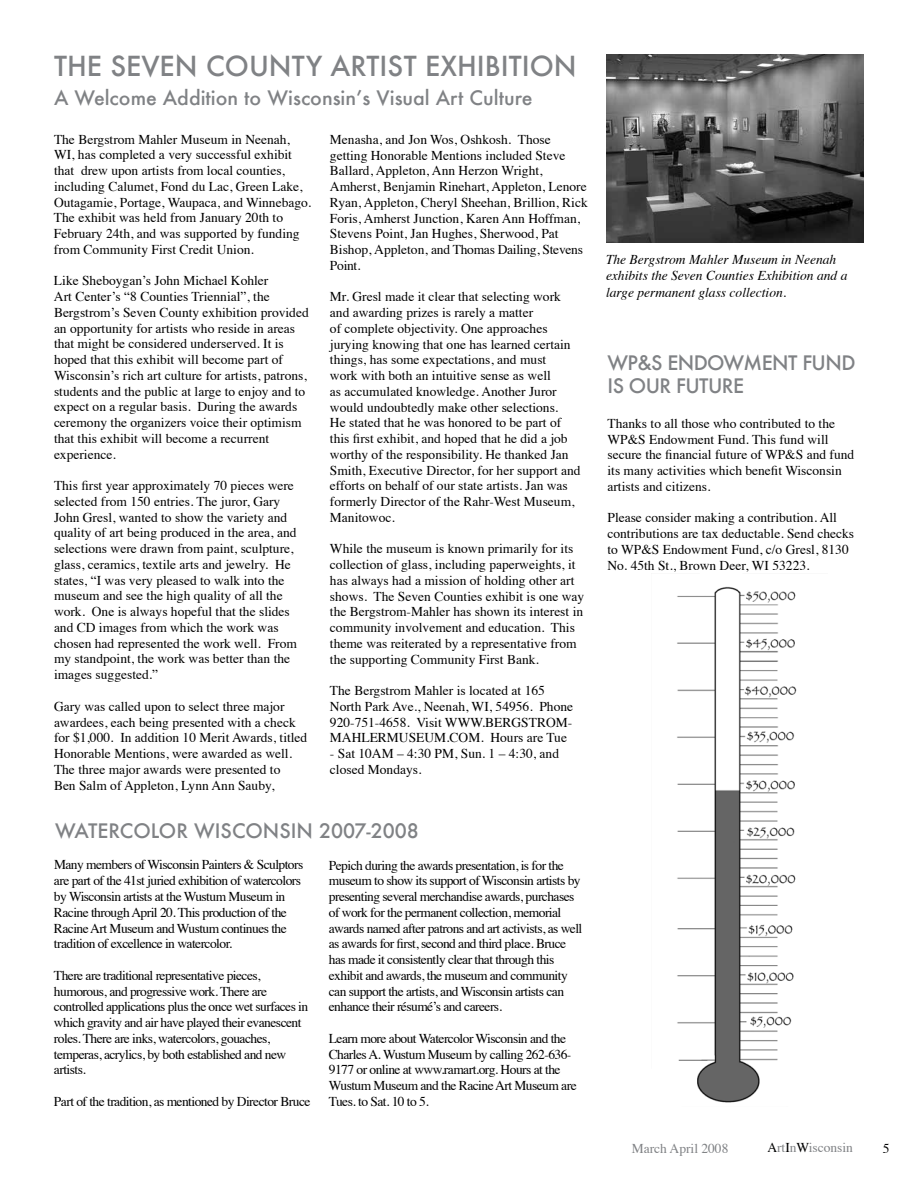
<style>
.page{position:relative;width:918px;height:1188px;background:#fff}
.page>*{position:absolute;margin:0;border:0;box-sizing:border-box;transform-origin:0 0}
.t1{font:500 27px "Futura";color:#808285}
.t2{font:500 19.5px "Futura";color:#808285}
.t3{font:500 19.5px/22.5px "Futura";letter-spacing:-.03em;color:#808285}
.t4{font:13.5px/15.8px "Times";color:#000}
.t5{font:13.5px/15.8px "Times";letter-spacing:-.04em;color:#000}
.t6{font:italic 13.5px/16.5px "Times";color:#000}
.t7{font:13.5px "Times";color:#808285}
.s1{color:#000}
</style>
<div class="page">
<img style="left:606px;top:54px;width:258px;height:189px">
<img style="left:677px;top:586px;width:120px;height:517px">
<h1 class="t1" style="left:54px;top:48px;width:17px">THE</h1>
<h1 class="t1" style="left:110px;top:48px;width:158px">SEVEN COUNTY</h1>
<h1 class="t1" style="left:331px;top:48px;width:16px">ARTIST</h1>
<h1 class="t1" style="left:425px;top:48px;width:45px">EXHIBITI</h1>
<h1 class="t1" style="left:530px;top:48px;width:44px">ON</h1>
<h2 class="t2" style="left:54px;top:84px;width:480px">A Welcome Addition to Wisconsin’s Visual Art Culture</h2>
<p class="t4" style="left:54px;top:130px;width:259px">The Bergstrom Mahler Museum in Neenah, WI, has completed a very successful exhibit that drew upon artists from local counties, including Calumet, Fond du Lac, Green Lake, Outagamie, Portage, Waupaca, and Winnebago.<br>The exhibit was held from January 20th to February 24th, and was supported by funding from Community First Credit Union.</p>
<p class="t4" style="left:54px;top:272px;width:256px">Like Sheboygan’s John Michael Kohler<br>Art Center’s “8 Counties Triennial”, the Bergstrom’s Seven County exhibition provided an opportunity for artists who reside in areas that might be considered underserved. It is hoped that this exhibit will become part of Wisconsin’s rich art culture for artists, patrons, students and the public at large to enjoy and to expect on a regular basis. During the awards ceremony the organizers voice their optimism that this exhibit will become a recurrent experience.</p>
<p class="t4" style="left:54px;top:477px;width:244px">This first year approximately 70 pieces were selected from 150 entries. The juror, Gary John Gresl, wanted to show the variety and quality of art being produced in the area, and selections were drawn from paint, sculpture, glass, ceramics, textile arts and jewelry. He states, “I was very pleased to walk into the museum and see the high quality of all the work. One is always hopeful that the slides and CD images from which the work was chosen had represented the work well. From my standpoint, the work was better than the images suggested.”</p>
<p class="t4" style="left:54px;top:697px;width:255px">Gary was called upon to select three major awardees, each being presented with a check for $1,000. In addition 10 Merit Awards, titled Honorable Mentions, were awarded as well.<br>The three major awards were presented to<br>Ben Salm of Appleton, Lynn Ann Sauby,</p>
<p class="t4" style="left:330px;top:130px;width:259px">Menasha, and Jon Wos, Oshkosh. Those getting Honorable Mentions included Steve Ballard, Appleton, Ann Herzon Wright, Amherst, Benjamin Rinehart, Appleton, Lenore Ryan, Appleton, Cheryl Sheehan, Brillion, Rick Foris, Amherst Junction, Karen Ann Hoffman, Stevens Point, Jan Hughes, Sherwood, Pat Bishop, Appleton, and Thomas Dailing, Stevens Point.</p>
<p class="t4" style="left:330px;top:288px;width:252px">Mr. Gresl made it clear that selecting work and awarding prizes is rarely a matter<br>of complete objectivity. One approaches jurying knowing that one has learned certain things, has some expectations, and must<br>work with both an intuitive sense as well<br>as accumulated knowledge. Another Juror would undoubtedly make other selections.<br>He stated that he was honored to be part of this first exhibit, and hoped that he did a job worthy of the responsibility. He thanked Jan Smith, Executive Director, for her support and efforts on behalf of our state artists. Jan was formerly Director of the Rahr-West Museum, Manitowoc.</p>
<p class="t4" style="left:330px;top:540px;width:256px">While the museum is known primarily for its collection of glass, including paperweights, it has always had a mission of holding other art shows. The Seven Counties exhibit is one way the Bergstrom-Mahler has shown its interest in community involvement and education. This theme was reiterated by a representative from the supporting Community First Bank.</p>
<p class="t4" style="left:330px;top:682px;width:245px">The Bergstrom Mahler is located at 165<br>North Park Ave., Neenah, WI, 54956. Phone<br>920-751-4658. Visit WWW</p>
<p class="t4" style="left:482px;top:713px;width:50px">.BERGSTROM</p>
<p class="t4" style="left:568px;top:713px;width:6px">-</p>
<p class="t4" style="left:330px;top:729px;width:131px">MAHLERMUSEUM.COM</p>
<p class="t4" style="left:480px;top:729px;width:88px">. Hours are Tue</p>
<p class="t4" style="left:330px;top:745px;width:231px">- Sat 10AM – 4:30 PM, Sun. 1 – 4:30, and closed Mondays.</p>
<h2 class="t2" style="left:55px;top:818px;width:94px">Watercolo</h2>
<h2 class="t2" style="left:176px;top:818px;width:244px">r Wisco nsin 2007-2008</h2>
<p class="t5" style="left:54px;top:856px;width:251px">Many members of Wisconsin Painters &amp; Sculptors are part of the 41st juried exhibition of watercolors by Wisconsin artists at the Wustum Museum in Racine through April 20. This production of the Racine Art Museum and Wustum continues the tradition of excellence in watercolor.</p>
<p class="t5" style="left:54px;top:966px;width:256px">There are traditional representative pieces, humorous, and progressive work. There are controlled applications plus the once wet surfaces in which gravity and air have played their evanescent roles. There are inks, watercolors, gouaches, temperas, acrylics, by both established and new artists.</p>
<p class="t5" style="left:54px;top:1092px;width:258px">Part of the tradition, as mentioned by Director Bruce</p>
<p class="t5" style="left:329px;top:856px;width:255px">Pepich during the awards presentation, is for the museum to show its support of Wisconsin artists by presenting several merchandise awards, purchases of work for the permanent collection, memorial awards named after patrons and art activists, as well as awards for first, second and third place. Bruce has made it consistently clear that through this exhibit and awards, the museum and community can support the artists, and Wisconsin artists can enhance their résumé’s and careers.</p>
<p class="t5" style="left:329px;top:1029px;width:249px">Learn more about Watercolor Wisconsin and the Charles A. Wustum Museum by calling 262-636- 9177 or online at www.ramart.org. Hours at the Wustum Museum and the Racine Art Museum are Tues. to Sat. 10 to 5.</p>
<p class="t6" style="left:606px;top:250px;width:243px">The Bergstrom Mahler Museum in Neenah exhibits the Seven Counties Exhibition and a large permanent glass collection.</p>
<h2 class="t3" style="left:608px;top:351px;width:250px">WP&amp;S Endowment Fund is our future</h2>
<p class="t4" style="left:608px;top:414px;width:248px">Thanks to all those who contributed to the WP&amp;S Endowment Fund. This fund will secure the financial future of WP&amp;S and fund its many activities which benefit Wisconsin artists and citizens.</p>
<p class="t4" style="left:608px;top:509px;width:248px">Please consider making a contribution. All contributions are tax deductable. Send checks to WP&amp;S Endowment Fund, c/o Gresl, 8130<br>No. 45th St., Brown Deer, WI 53223.</p>
<p class="t7" style="left:632px;top:1135px;width:98px">March April 2008</p>
<p class="t7" style="left:767px;top:1135px;width:87px"><span class="s1">A</span>rt<span class="s1">I</span>n<span class="s1">W</span>isconsin</p>
<p class="t4" style="left:883px;top:1139px;width:8px">5</p>
</div>
